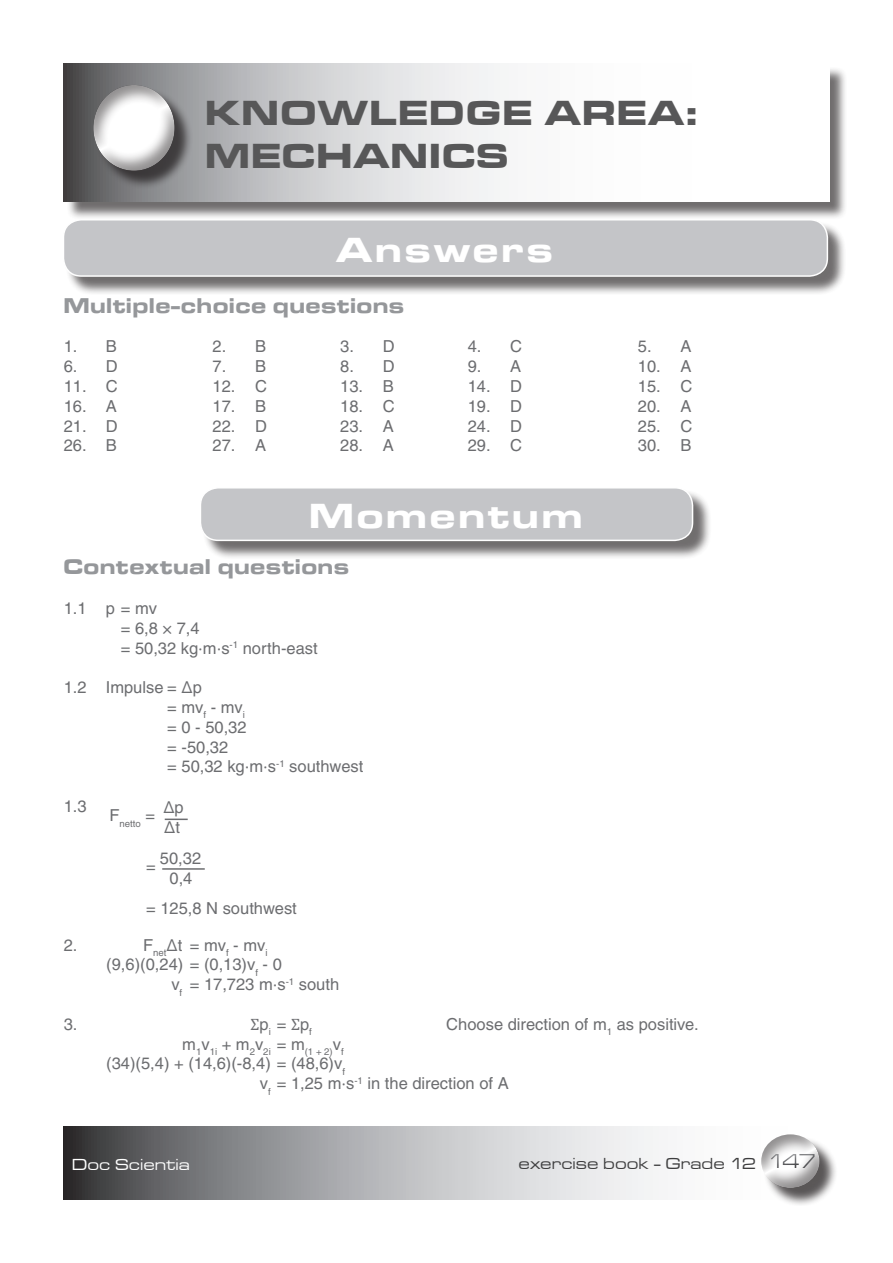
<style>
.page{position:relative;width:893px;height:1263px;background:#fff}
.page>*{position:absolute;margin:0;border:0;box-sizing:border-box;transform-origin:0 0}
.t1{font:36px/43.2px "Microgramma D Bold Exte";letter-spacing:.06em;color:#3e3e3f}
.t2{font:36px "Microgramma D Bold Exte";letter-spacing:.1em;color:#fff}
.t3{font:22.05px "Microgramma D Bold Exte";letter-spacing:.05em;color:#95979a;scale:.95 1}
.t4{font:16.5px/19.8px "Helvetica LT";color:#6c6d70}
.t5{font:16.5px "Microgramma D Medi Exte";letter-spacing:.04em;color:#3e3e3f}
.t6{font:16.5px "Microgramma D Medi Exte";letter-spacing:.04em;color:#fff}
.t7{font:9.6px "Helvetica LT";color:#6c6d70}
.s1{font-family:"Cambria Math"}
.s2{font-size:21px;color:#6c6d70}
</style>
<div class="page">
<div style="left:66px;top:66px;width:782px;height:154px;background:#231f20;opacity:.75"></div>
<svg style="left:64px;top:64px;width:765px;height:137px"></svg>
<div style="left:96px;top:87px;width:97px;height:102px;background:#231f20;opacity:.75"></div>
<div style="left:92px;top:83px;width:84px;height:89px;background:#231f20;opacity:.5"></div>
<svg style="left:64px;top:1127px;width:595px;height:72px;background:#a6a7a9"></svg>
<div style="left:764px;top:1136px;width:74px;height:70px;background:#231f20;opacity:.75"></div>
<div style="left:760px;top:1132px;width:61px;height:57px;background:#231f20;opacity:.5"></div>
<div style="left:760px;top:1147px;width:62px;height:28px;background:#fff;opacity:.75"></div>
<div style="left:762px;top:1147px;width:63px;height:32px;background:#231f20;opacity:.75"></div>
<div style="left:65px;top:221px;width:782px;height:74px;background:#231f20;opacity:.75"></div>
<div style="left:63px;top:220px;width:764px;height:56px;background:#c4c5c8;border-radius:18px"></div>
<div style="left:63px;top:219px;width:765px;height:58px;border:2px solid #fff;border-radius:18px"></div>
<div style="left:202px;top:489px;width:510px;height:71px;background:#231f20;opacity:.75"></div>
<div style="left:200px;top:488px;width:492px;height:52px;background:#c4c5c8;border-radius:18px"></div>
<div style="left:200px;top:487px;width:493px;height:54px;border:2px solid #fff;border-radius:18px"></div>
<hr style="left:165px;top:818px;width:23px;height:2px;background:#6c6d70">
<hr style="left:162px;top:868px;width:43px;height:2px;background:#6c6d70">
<h1 class="t1" style="left:206px;top:90px;width:494px">KNOWLEDGE AREA:<br>MECHANICS</h1>
<h1 class="t2" style="left:337px;top:226px;width:217px">Answers</h1>
<h2 class="t3" style="left:64px;top:290px;width:360px">Multiple-choice questions</h2>
<p class="t4" style="left:64px;top:337px;width:54px">1. B</p>
<p class="t4" style="left:213px;top:337px;width:55px">2. B</p>
<p class="t4" style="left:340px;top:337px;width:56px">3. D</p>
<p class="t4" style="left:468px;top:337px;width:56px">4. C</p>
<p class="t4" style="left:638px;top:337px;width:55px">5. A</p>
<p class="t4" style="left:64px;top:356px;width:55px">6. D</p>
<p class="t4" style="left:213px;top:356px;width:55px">7. B</p>
<p class="t4" style="left:340px;top:356px;width:56px">8. D</p>
<p class="t4" style="left:468px;top:356px;width:55px">9. A</p>
<p class="t4" style="left:638px;top:356px;width:55px">10. A</p>
<p class="t4" style="left:64px;top:376px;width:55px">11. C</p>
<p class="t4" style="left:213px;top:376px;width:56px">12. C</p>
<p class="t4" style="left:340px;top:376px;width:55px">13. B</p>
<p class="t4" style="left:468px;top:376px;width:56px">14. D</p>
<p class="t4" style="left:638px;top:376px;width:56px">15. C</p>
<p class="t4" style="left:64px;top:396px;width:54px">16. A</p>
<p class="t4" style="left:213px;top:396px;width:55px">17. B</p>
<p class="t4" style="left:340px;top:396px;width:56px">18. C</p>
<p class="t4" style="left:468px;top:396px;width:56px">19. D</p>
<p class="t4" style="left:638px;top:396px;width:55px">20. A</p>
<p class="t4" style="left:64px;top:416px;width:55px">21. D</p>
<p class="t4" style="left:213px;top:416px;width:56px">22. D</p>
<p class="t4" style="left:340px;top:416px;width:55px">23. A</p>
<p class="t4" style="left:468px;top:416px;width:56px">24. D</p>
<p class="t4" style="left:638px;top:416px;width:56px">25. C</p>
<p class="t4" style="left:64px;top:436px;width:54px">26. B</p>
<p class="t4" style="left:213px;top:436px;width:55px">27. A</p>
<p class="t4" style="left:340px;top:436px;width:55px">28. A</p>
<p class="t4" style="left:468px;top:436px;width:56px">29. C</p>
<p class="t4" style="left:638px;top:436px;width:55px">30. B</p>
<h1 class="t2" style="left:309px;top:492px;width:274px">Momentum</h1>
<h2 class="t3" style="left:64px;top:552px;width:302px">Contextual questions</h2>
<p class="t4" style="left:121px;top:598px;width:198px;text-indent:-57px">1.1 p = mv<br>= 6,8 × 7,4<br>= 50,32 kg<span class="s1">⋅</span>m<span class="s1">⋅</span>s<sup>-1</sup> north-east</p>
<p class="t4" style="left:167px;top:677px;width:198px;text-indent:-104px">1.2 Impulse = Δp<br>= mv<sub>f</sub> - mv<sub>i<br></sub>= 0 - 50,32<br>= -50,32<br>= 50,32 kg<span class="s1">⋅</span>m<span class="s1">⋅</span>s<sup>-1</sup> southwest</p>
<p class="t4" style="left:64px;top:796px;width:24px">1.3</p>
<p class="t4" style="left:109px;top:797px;width:34px">∆</p>
<p class="t4" style="left:175px;top:797px;width:11px">p</p>
<p class="t7" style="left:109px;top:818px;width:47px"><sup>F</sup>netto <sup>=</sup></p>
<p class="t4" style="left:160px;top:812px;width:43px;line-height:30.6px">∆t<br>50,32</p>
<p class="t4" style="left:146px;top:856px;width:11px">=</p>
<p class="t4" style="left:146px;top:862px;width:152px;line-height:30.6px;text-indent:23px">0,4<br>= 125,8 N southwest</p>
<p class="t4" style="left:64px;top:935px;width:15px">2.</p>
<p class="t4" style="left:143px;top:935px;width:126px">F<sub>net</sub>Δt = mv<sub>f</sub> - mv<sub>i</sub></p>
<p class="t4" style="left:106px;top:955px;width:177px">(9,6)(0,24) = (0,13)v<sub>f</sub> - 0</p>
<p class="t4" style="left:171px;top:974px;width:169px">v<sub>f</sub> = 17,723 m<span class="s1">⋅</span>s<sup>-1</sup> south</p>
<p class="t4" style="left:64px;top:1014px;width:15px">3.</p>
<p class="t4" style="left:250px;top:1014px;width:63px"><span class="s1">Σ</span>p<sub>i</sub> = <span class="s1">Σ</span>p<sub>f</sub></p>
<p class="t4" style="left:446px;top:1014px;width:254px">Choose direction of m<sub>1</sub> as positive.</p>
<p class="t7" style="left:182px;top:1046px;width:163px"><sup>m</sup>1<sup>v</sup>1i <sup>+</sup> <sup>m</sup>2<sup>v</sup>2i <sup>=</sup> <sup>m</sup>(1 + 2)<sup>v</sup>f</p>
<p class="t4" style="left:260px;top:1054px;width:250px;text-indent:-154px">(34)(5,4) + (14,6)(-8,4) = (48,6)v<sub>f<br></sub>v<sub>f</sub> = 1,25 m<span class="s1">⋅</span>s<sup>-1</sup> in the direction of A</p>
<p class="t6" style="left:72px;top:1153px;width:119px">Doc Scientia</p>
<p class="t5" style="left:519px;top:1152px;width:299px">exercise book - Grade 12 <span class="s2">147</span></p>
</div>
